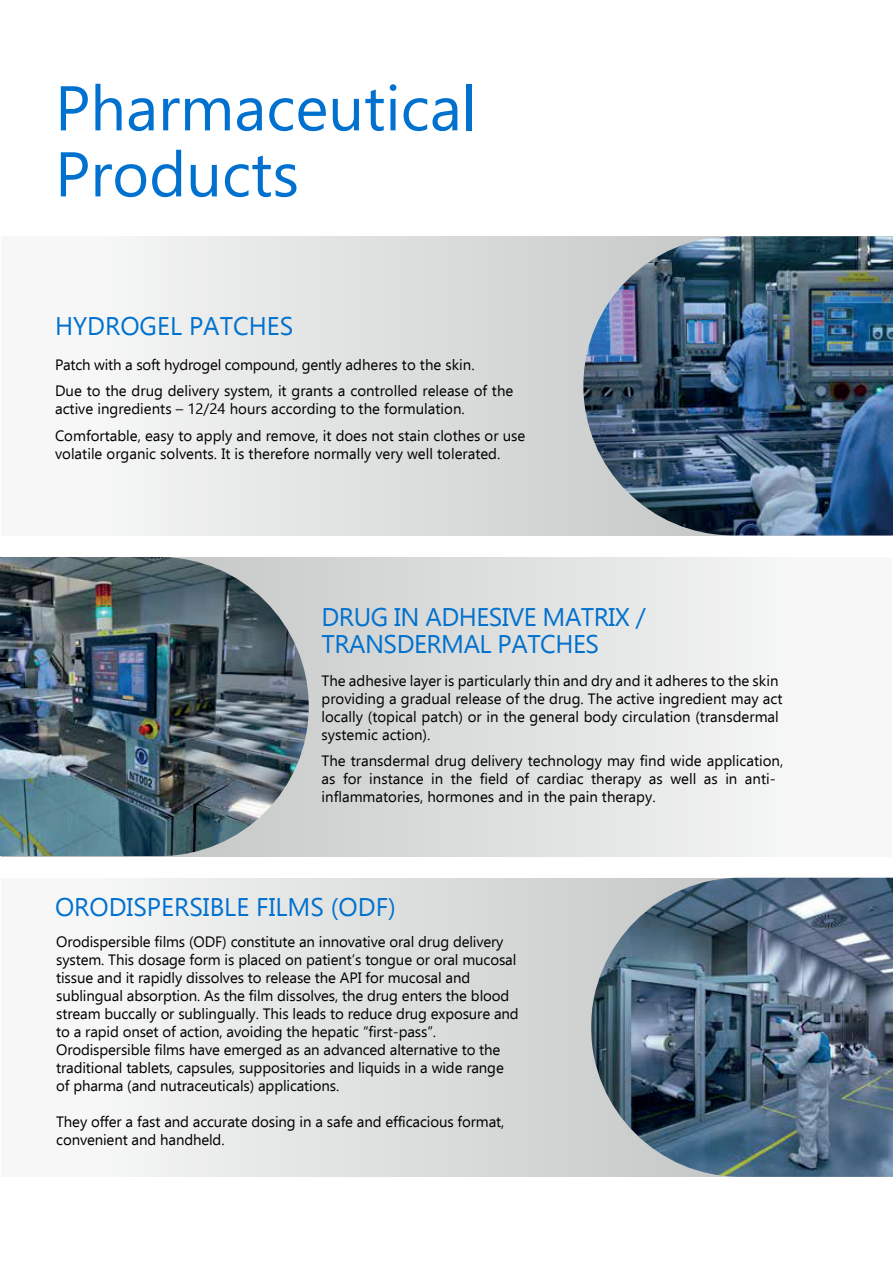
<style>
.page{position:relative;width:893px;height:1263px;background:#fff}
.page>*{position:absolute;margin:0;border:0;box-sizing:border-box;transform-origin:0 0}
.t1{font:63px/66px "Ebrima";color:#0071ce}
.t2{font:25.5px/27px "Ebrima";letter-spacing:-.01em;color:#0071ce}
.t3{font:15px/18px "Ebrima";letter-spacing:-.01em;color:#000001}
</style>
<div class="page">
<svg style="left:121px;top:236px;width:462px;height:299px;background:#e0e2e2"></svg>
<svg style="left:121px;top:878px;width:470px;height:298px;background:#e0e1e1"></svg>
<img style="left:583px;top:236px;width:310px;height:299px">
<svg style="left:309px;top:557px;width:464px;height:299px;background:#e0e1e1"></svg>
<img style="left:0;top:557px;width:309px;height:299px">
<img style="left:591px;top:878px;width:302px;height:299px">
<h1 class="t1" style="left:55px;top:73px;width:423px">Pharmaceutical<br>Products</h1>
<h2 class="t2" style="left:55px;top:312px;width:240px">HYDROGEL PATCHES</h2>
<p class="t3" style="left:55px;top:351px;width:460px;line-height:26.5px">Patch with a soft hydrogel compound, gently adheres to the skin.<br>Due to the drug delivery system, it grants a controlled release of the</p>
<p class="t3" style="left:55px;top:395px;width:472px;line-height:26.5px">active ingredients – 12/24 hours according to the formulation.<br>Comfortable, easy to apply and remove, it does not stain clothes or use</p>
<p class="t3" style="left:55px;top:444px;width:447px">volatile organic solvents. It is therefore normally very well tolerated.</p>
<h2 class="t2" style="left:321px;top:602px;width:326px">DRUG IN ADHESIVE MATRIX /<br>TRANSDERMAL PATCHES</h2>
<p class="t3" style="left:321px;top:671px;width:462px">The adhesive layer is particularly thin and dry and it adheres to the skin providing a gradual release of the drug. The active ingredient may act locally (topical patch) or in the general body circulation (transdermal systemic action).</p>
<p class="t3" style="left:322px;top:751px;width:463px">The transdermal drug delivery technology may find wide application, as for instance in the field of cardiac therapy as well as in anti&shy;inflammatories, hormones and in the pain therapy.</p>
<h2 class="t2" style="left:55px;top:892px;width:342px">ORODISPERSIBLE FILMS (ODF)</h2>
<p class="t3" style="left:56px;top:932px;width:464px">Orodispersible films (ODF) constitute an innovative oral drug delivery system. This dosage form is placed on patient’s tongue or oral mucosal tissue and it rapidly dissolves to release the API for mucosal and sublingual absorption. As the film dissolves, the drug enters the blood stream buccally or sublingually. This leads to reduce drug exposure and to a rapid onset of action, avoiding the hepatic “first-pass”.<br>Orodispersible films have emerged as an advanced alternative to the traditional tablets, capsules, suppositories and liquids in a wide range of pharma (and nutraceuticals) applications.</p>
<p class="t3" style="left:56px;top:1112px;width:450px">They offer a fast and accurate dosing in a safe and efficacious format, convenient and handheld.</p>
</div>
